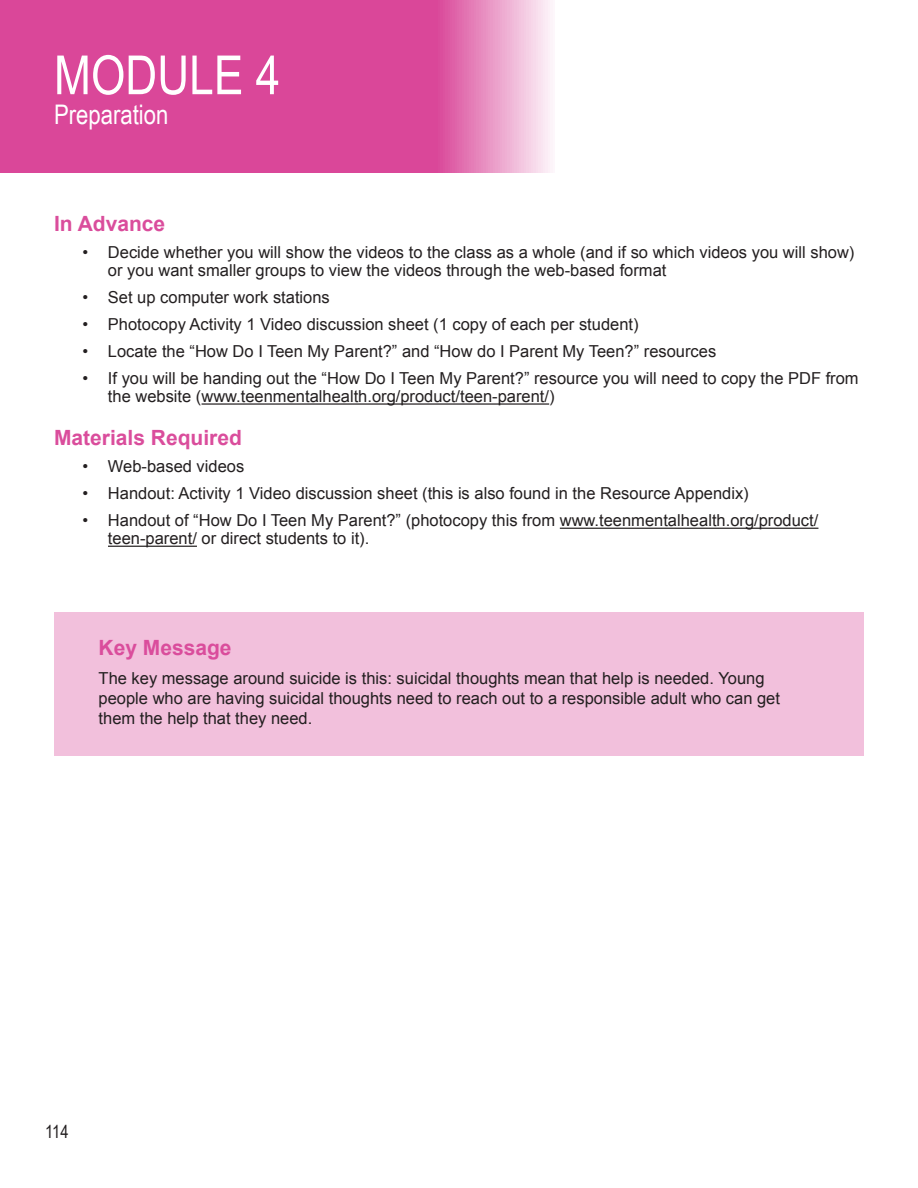
<style>
.page{position:relative;width:918px;height:1188px;background:#fff}
.page>*{position:absolute;margin:0;border:0;box-sizing:border-box;transform-origin:0 0}
.t1{font:54px "Arial Narrow";color:#fff}
.t2{font:27px "Arial Narrow";color:#fff}
.t3{font:700 21px "Arial";color:#da4d9c}
.t4{font:18px "Arial Narrow";color:#231f20}
.t5{font:16.5px/18px "Arial";color:#231f20}
</style>
<div class="page">
<svg style="left:0;top:0;width:553px;height:173px;background:#dd59a3"></svg>
<hr style="left:202px;top:403px;width:347px;height:2px;background:#231f20">
<hr style="left:560px;top:528px;width:258px;height:1px;background:#231f20">
<hr style="left:108px;top:546px;width:89px;height:1px;background:#231f20">
<div style="left:54px;top:612px;width:810px;height:144px;background:#f2c0dc"></div>
<h1 class="t1" style="left:54px;top:36px;width:228px">MODULE 4</h1>
<h2 class="t2" style="left:54px;top:95px;width:116px">Preparation</h2>
<p class="t3" style="left:54px;top:210px;width:113px">In Advance</p>
<p class="t5" style="left:108px;top:244px;width:748px;text-indent:-25px">• Decide whether you will show the videos to the class as a whole (and if so which videos you will show) or you want smaller groups to view the videos through the web-based format</p>
<p class="t5" style="left:82px;top:289px;width:249px">• Set up computer work stations</p>
<p class="t5" style="left:82px;top:316px;width:558px">• Photocopy Activity 1 Video discussion sheet (1 copy of each per student)</p>
<p class="t5" style="left:82px;top:343px;width:635px">• Locate the “How Do I Teen My Parent?” and “How do I Parent My Teen?” resources</p>
<p class="t5" style="left:108px;top:370px;width:752px;text-indent:-25px">• If you will be handing out the “How Do I Teen My Parent?” resource you will need to copy the PDF from the website (www.teenmentalhealth.org/product/teen-parent/)</p>
<p class="t3" style="left:54px;top:424px;width:189px">Materials Required</p>
<p class="t5" style="left:82px;top:458px;width:163px">• Web-based videos</p>
<p class="t5" style="left:82px;top:485px;width:668px">• Handout: Activity 1 Video discussion sheet (this is also found in the Resource Appendix)</p>
<p class="t5" style="left:108px;top:512px;width:712px;text-indent:-25px">• Handout of “How Do I Teen My Parent?” (photocopy this from www.teenmentalhealth.org/product/ teen-parent/ or direct students to it).</p>
<p class="t3" style="left:99px;top:634px;width:135px">Key Message</p>
<p class="t5" style="left:99px;top:668px;width:683px;line-height:19.8px">The key message around suicide is this: suicidal thoughts mean that help is needed. Young people who are having suicidal thoughts need to reach out to a responsible adult who can get them the help that they need.</p>
<p class="t4" style="left:45px;top:1119px;width:25px">114</p>
</div>
